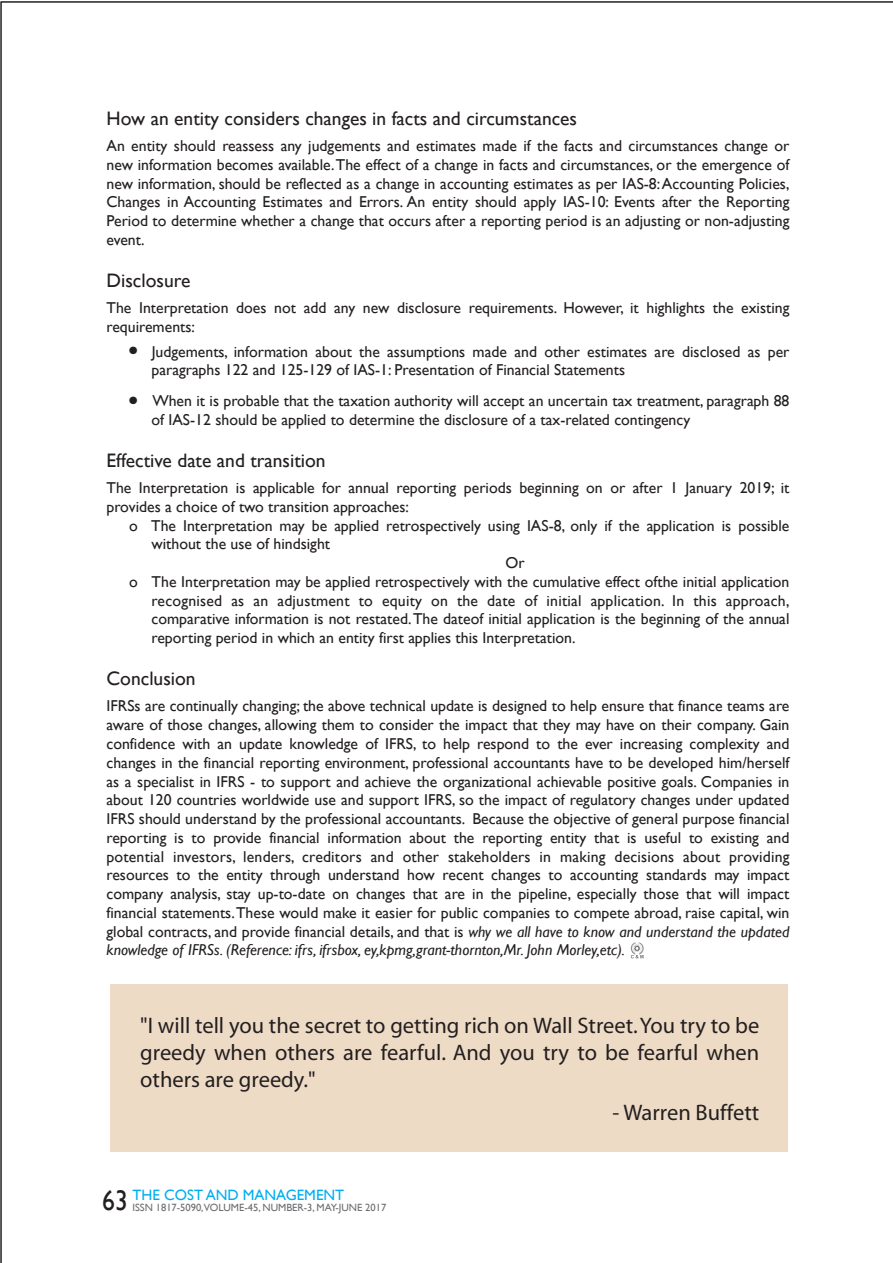
<style>
.page{position:relative;width:893px;height:1263px;background:#fff}
.page>*{position:absolute;margin:0;border:0;box-sizing:border-box;transform-origin:0 0}
.t1{font:22.5px/27px "Myriad";color:#231f20;text-align:justify}
.t2{font:19.5px "Gill Sans";color:#231f20}
.t3{font:15.75px/18.8px "Gill Sans";color:#231f20}
.t4{font:15px "Gill Sans";color:#00aeef}
.t5{font:10.5px "Gill Sans";color:#6c6d70}
.s1{font-style:italic}
.s2{font-size:28.5px;color:#231f20}
</style>
<div class="page">
<svg style="left:631px;top:942px;width:13px;height:16px"></svg>
<div style="left:110px;top:984px;width:678px;height:168px;background:#eedbc5"></div>
<p class="t2" style="left:107px;top:107px;width:472px">How an entity considers changes in facts and circumstances</p>
<p class="t3" style="left:107px;top:137px;width:684px;text-align:justify">An entity should reassess any judgements and estimates made if the facts and circumstances change or new information becomes available.The effect of a change in facts and circumstances, or the emergence of new information, should be reflected as a change in accounting estimates as per IAS-8:Accounting Policies, Changes in Accounting Estimates and Errors. An entity should apply IAS-10: Events after the Reporting Period to determine whether a change that occurs after a reporting period is an adjusting or non-adjusting event.</p>
<p class="t2" style="left:107px;top:269px;width:85px">Disclosure</p>
<p class="t3" style="left:107px;top:299px;width:684px">The Interpretation does not add any new disclosure requirements. However, it highlights the existing requirements:</p>
<p class="t3" style="left:152px;top:342px;width:639px;text-indent:-23px">● Judgements, information about the assumptions made and other estimates are disclosed as per paragraphs 122 and 125-129 of IAS-1: Presentation of Financial Statements</p>
<p class="t3" style="left:152px;top:392px;width:639px;text-indent:-23px">● When it is probable that the taxation authority will accept an uncertain tax treatment, paragraph 88 of IAS-12 should be applied to determine the disclosure of a tax-related contingency</p>
<p class="t2" style="left:107px;top:449px;width:221px">Effective date and transition</p>
<p class="t3" style="left:107px;top:479px;width:684px">The Interpretation is applicable for annual reporting periods beginning on or after 1 January 2019; it provides a choice of two transition approaches:</p>
<p class="t3" style="left:129px;top:516px;width:662px">o The Interpretation may be applied retrospectively using IAS-8, only if the application is possible</p>
<p class="t3" style="left:152px;top:535px;width:180px">without the use of hindsight</p>
<p class="t3" style="left:506px;top:554px;width:21px">Or</p>
<p class="t3" style="left:129px;top:573px;width:662px">o The Interpretation may be applied retrospectively with the cumulative effect ofthe initial application</p>
<p class="t3" style="left:152px;top:591px;width:639px">recognised as an adjustment to equity on the date of initial application. In this approach,</p>
<p class="t3" style="left:152px;top:610px;width:639px">comparative information is not restated.The dateof initial application is the beginning of the annual</p>
<p class="t3" style="left:152px;top:629px;width:425px">reporting period in which an entity first applies this Interpretation.</p>
<p class="t2" style="left:107px;top:667px;width:91px">Conclusion</p>
<p class="t3" style="left:107px;top:697px;width:684px;text-align:justify">IFRSs are continually changing; the above technical update is designed to help ensure that finance teams are aware of those changes, allowing them to consider the impact that they may have on their company. Gain confidence with an update knowledge of IFRS, to help respond to the ever increasing complexity and changes in the financial reporting environment, professional accountants have to be developed him/herself as a specialist in IFRS - to support and achieve the organizational achievable positive goals. Companies in about 120 countries worldwide use and support IFRS, so the impact of regulatory changes under updated IFRS should understand by the professional accountants. Because the objective of general purpose financial reporting is to provide financial information about the reporting entity that is useful to existing and potential investors, lenders, creditors and other stakeholders in making decisions about providing resources to the entity through understand how recent changes to accounting standards may impact company analysis, stay up-to-date on changes that are in the pipeline, especially those that will impact financial statements.These would make it easier for public companies to compete abroad, raise capital, win global contracts, and provide financial details, and that is <span class="s1">why we all have to know and understand the updated knowledge of IFRSs. (Reference: ifrs, ifrsbox, ey,kpmg,grant-thornton,Mr. John Morley,etc).</span></p>
<h1 class="t1" style="left:140px;top:1013px;width:621px">"I will tell you the secret to getting rich on Wall Street.You try to be greedy when others are fearful. And you try to be fearful when others are greedy."</h1>
<h1 class="t1" style="left:612px;top:1100px;width:148px">- Warren Buffett</h1>
<p class="t4" style="left:102px;top:1186px;width:243px"><span class="s2">63</span> THE COST AND MANAGEMENT</p>
<p class="t5" style="left:132px;top:1201px;width:255px">ISSN 1817-5090,VOLUME-45, NUMBER-3, MAY-JUNE 2017</p>
</div>
